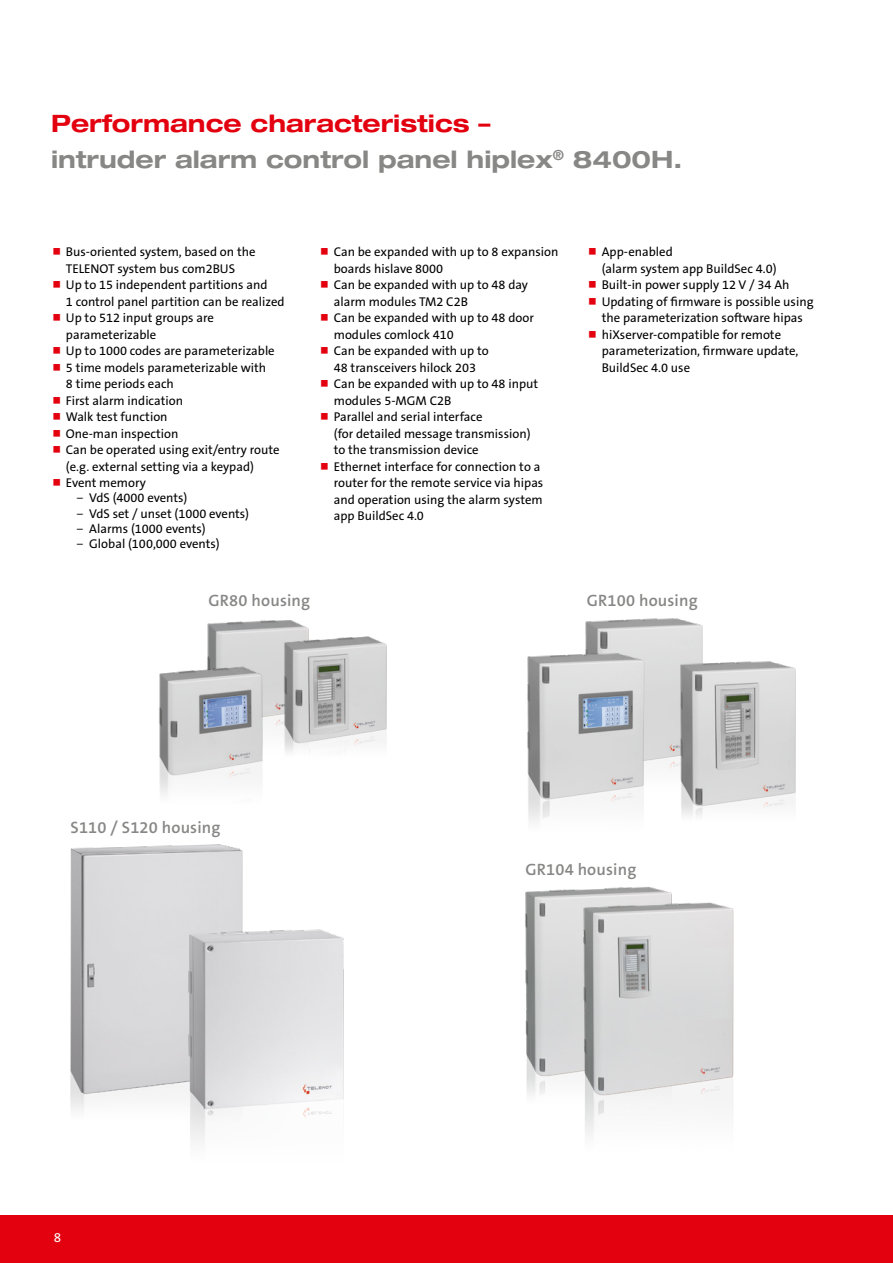
<style>
.page{position:relative;width:893px;height:1263px;background:#fff}
.page>*{position:absolute;margin:0;border:0;box-sizing:border-box;transform-origin:0 0}
.t1{font:700 expanded 24px/36px "Helvetica Neue LT Pro";color:#878786}
.t2{font:600 16.5px "The Sans B Plus W6";letter-spacing:.01em;color:#878786}
.t3{font:13.5px "The Sans B Plus W5 Plain";color:#fff}
.t4{font:12.75px/16.5px "The Sans B Plus W5 Plain";color:#000}
.s1{color:#e3000f}
.s2{font-family:"The Sans B Plus W4";font-weight:300}
</style>
<div class="page">
<div style="left:0;top:1215px;width:893px;height:48px;background:#e3000f"></div>
<img style="left:525px;top:886px;width:146px;height:209px">
<img style="left:573px;top:895px;width:161px;height:240px">
<img style="left:207px;top:620px;width:102px;height:107px">
<img style="left:282px;top:632px;width:105px;height:120px">
<img style="left:159px;top:663px;width:108px;height:132px">
<img style="left:70px;top:844px;width:173px;height:267px">
<img style="left:585px;top:618px;width:118px;height:151px">
<img style="left:677px;top:658px;width:119px;height:159px">
<img style="left:527px;top:650px;width:120px;height:172px">
<img style="left:149px;top:903px;width:195px;height:239px">
<h1 class="t1" style="left:51px;top:105px;width:633px"><span class="s1">Performance characteristics –<br></span>intruder alarm control panel hiplex<sup>®</sup> 8400H.</h1>
<p class="t4" style="left:66px;top:244px;width:220px">Bus-oriented system, based on the<br>TELENOT system bus com2BUS<br>Up to 15 independent partitions and<br>1 control panel partition can be realized<br>Up to 512 input groups are parameterizable<br>Up to 1000 codes are parameterizable<br>5 time models parameterizable with<br>8 time periods each<br>First alarm indication<br>Walk test function<br>One-man inspection<br>Can be operated using exit/entry route (e.g. external setting via a keypad)<br>Event memory</p>
<p class="t4" style="left:77px;top:490px;width:174px;line-height:15.3px"><span class="s2">−</span> VdS (4000 events)<br><span class="s2">−</span> VdS set / unset (1000 events) <span class="s2">−</span> Alarms (1000 events)<br><span class="s2">−</span> Global (100,000 events)</p>
<p class="t4" style="left:334px;top:244px;width:226px">Can be expanded with up to 8 expansion boards hislave 8000<br>Can be expanded with up to 48 day alarm modules TM2 C2B<br>Can be expanded with up to 48 door modules comlock 410<br>Can be expanded with up to<br>48 transceivers hilock 203<br>Can be expanded with up to 48 input modules 5-MGM C2B<br>Parallel and serial interface<br>(for detailed message transmission)<br>to the transmission device<br>Ethernet interface for connection to a router for the remote service via hipas and operation using the alarm system app BuildSec 4.0</p>
<p class="t4" style="left:602px;top:244px;width:213px">App-enabled<br>(alarm system app BuildSec 4.0)<br>Built-in power supply 12 V / 34 Ah<br>Updating of firmware is possible using the parameterization software hipas hiXserver-compatible for remote parameterization, firmware update,<br>BuildSec 4.0 use</p>
<p class="t2" style="left:209px;top:589px;width:103px">GR80 housing</p>
<p class="t2" style="left:587px;top:589px;width:112px">GR100 housing</p>
<p class="t2" style="left:71px;top:817px;width:151px">S110 / S120 housing</p>
<p class="t3" style="left:54px;top:1229px;width:9px">8</p>
<p class="t2" style="left:525px;top:859px;width:112px">GR104 housing</p>
</div>
